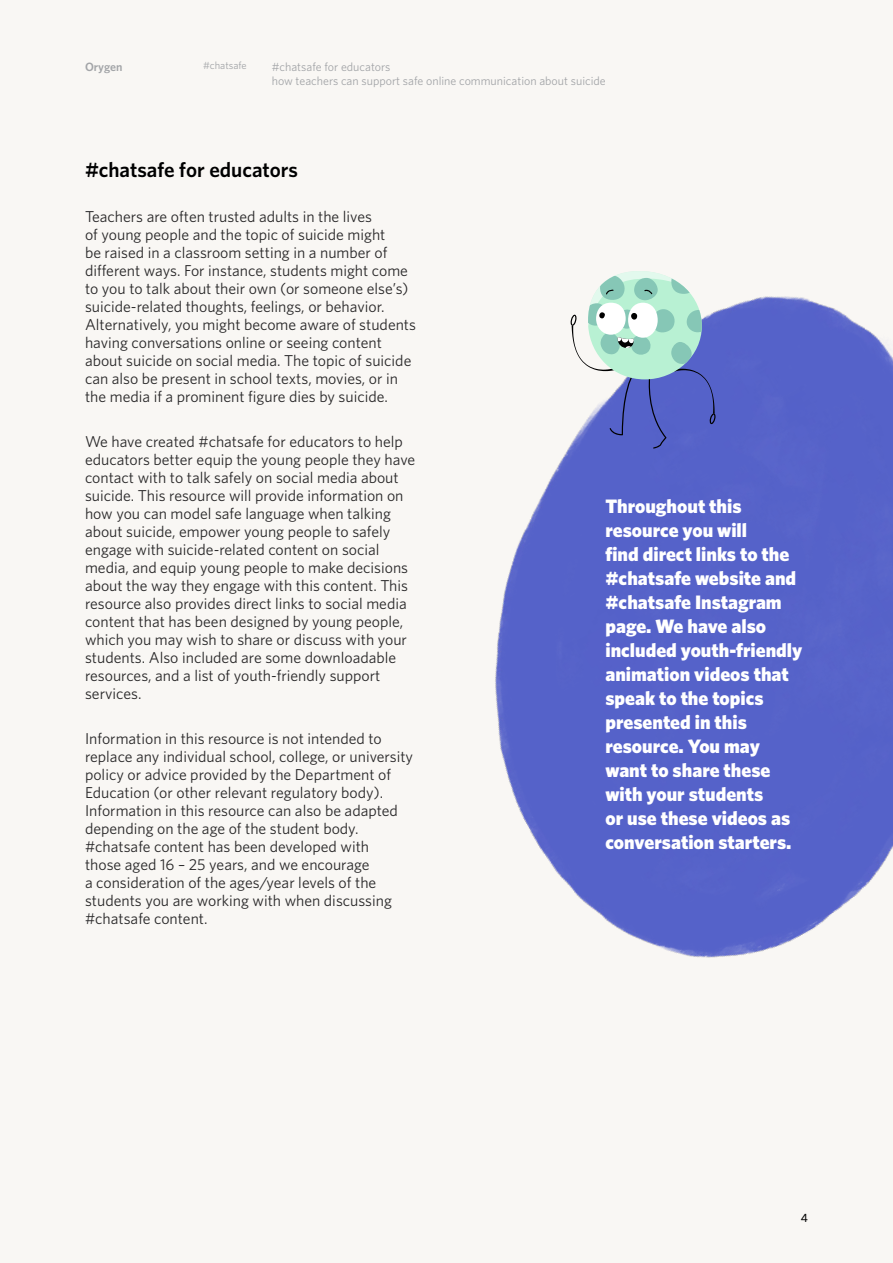
<style>
.page{position:relative;width:893px;height:1263px;background:#f9f7f4}
.page>*{position:absolute;margin:0;border:0;box-sizing:border-box;transform-origin:0 0}
.t1{font:600 21px "Whitney HTF";color:#000}
.t2{font:900 19.5px/24px "Whitney";color:#fff}
.t3{font:15.75px/18px "Whitney HTF";color:#292829}
.t4{font:12px/14.4px "Whitney HTF";color:#a3a5a8}
.t5{font:600 12px "Whitney HTF";color:#a3a5a8}
.t6{font:500 12px "Whitney HTF";color:#000}
.t7{font:10.5px "Whitney HTF";color:#a3a5a8}
</style>
<div class="page">
<img style="left:495px;top:296px;width:398px;height:662px">
<svg style="left:571px;top:271px;width:144px;height:178px"></svg>
<p class="t5" style="left:85px;top:59px;width:39px">Orygen</p>
<p class="t7" style="left:203px;top:59px;width:45px">#chatsafe</p>
<p class="t4" style="left:272px;top:59px;width:336px">#chatsafe for educators<br>how teachers can support safe online communication about suicide</p>
<h1 class="t1" style="left:85px;top:157px;width:214px">#chatsafe for educators</h1>
<p class="t3" style="left:85px;top:207px;width:333px">Teachers are often trusted adults in the lives<br>of young people and the topic of suicide might<br>be raised in a classroom setting in a number of different ways. For instance, students might come to you to talk about their own (or someone else’s) suicide-related thoughts, feelings, or behavior.<br>Alternatively, you might become aware of students having conversations online or seeing content about suicide on social media. The topic of suicide can also be present in school texts, movies, or in the media if a prominent figure dies by suicide.</p>
<p class="t3" style="left:85px;top:432px;width:332px">We have created #chatsafe for educators to help educators better equip the young people they have contact with to talk safely on social media about suicide. This resource will provide information on how you can model safe language when talking about suicide, empower young people to safely engage with suicide-related content on social media, and equip young people to make decisions about the way they engage with this content. This resource also provides direct links to social media content that has been designed by young people, which you may wish to share or discuss with your students. Also included are some downloadable resources, and a list of youth-friendly support services.</p>
<p class="t3" style="left:85px;top:729px;width:329px">Information in this resource is not intended to replace any individual school, college, or university policy or advice provided by the Department of Education (or other relevant regulatory body).<br>Information in this resource can also be adapted depending on the age of the student body. #chatsafe content has been developed with<br>those aged 16 – 25 years, and we encourage<br>a consideration of the ages/year levels of the students you are working with when discussing #chatsafe content.</p>
<p class="t2" style="left:605px;top:494px;width:198px">Throughout this resource you will<br>find direct links to the #chatsafe website and #chatsafe Instagram page. We have also included youth-friendly animation videos that speak to the topics presented in this resource. You may want to share these with your students<br>or use these videos as conversation starters.</p>
<p class="t6" style="left:801px;top:1211px;width:9px">4</p>
</div>
